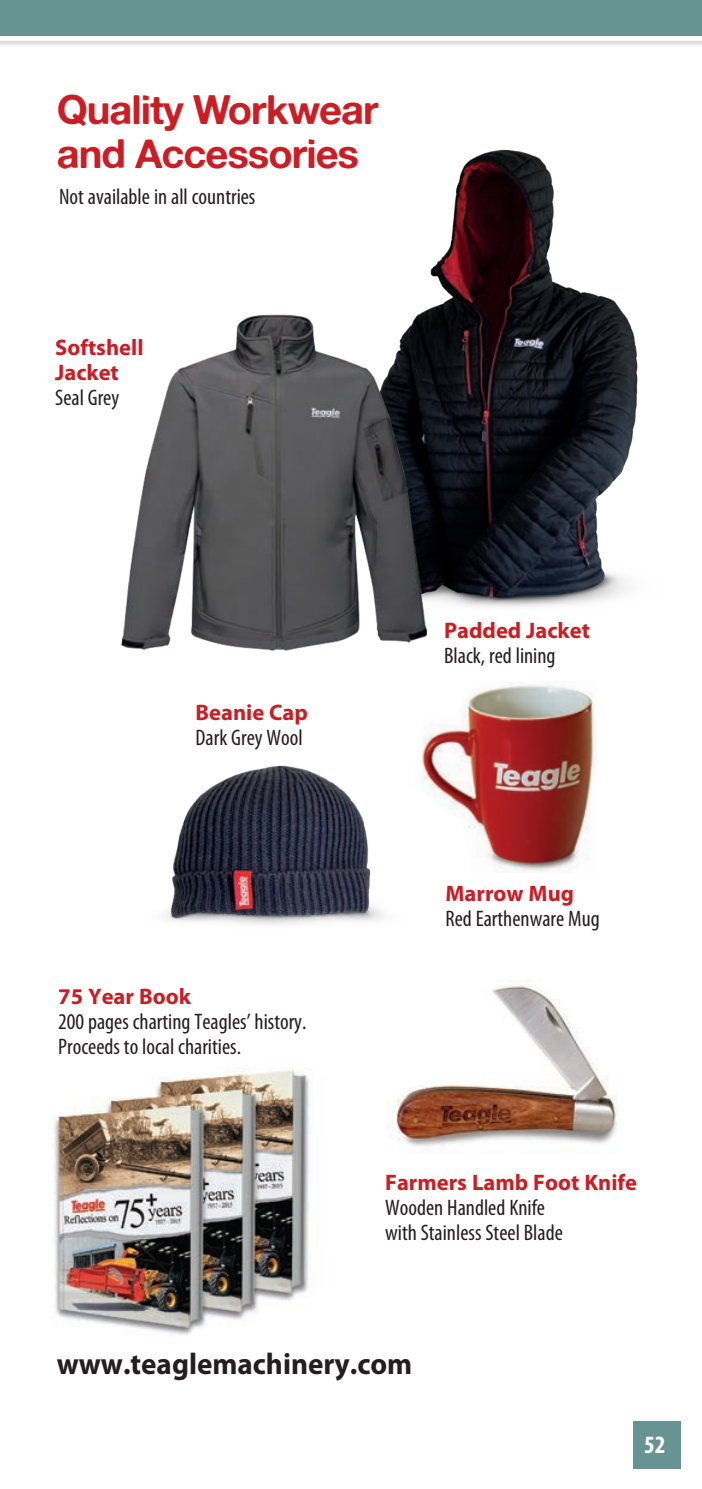
<style>
.page{position:relative;width:702px;height:1489px;background:#fff}
.page>*{position:absolute;margin:0;border:0;box-sizing:border-box;transform-origin:0 0}
.t1{font:40px/44px "Alte Haas Grotesk Bold";letter-spacing:-.025em;color:#cc1d24}
.t2{font:700 30px "Myriad Pro";color:#231f20}
.t3{font:700 condensed 25px "Myriad Pro";color:#fff}
.t4{font:condensed 22.5px/25px "Myriad Pro";color:#231f20}
.t5{font:700 22.5px/25px "Myriad Pro";color:#cc1d24}
</style>
<div class="page">
<div style="left:0;top:36px;width:702px;height:12px;background:#231f20;opacity:.17"></div>
<div style="left:0;top:36px;width:702px;height:5px;background:#fff"></div>
<img style="left:396px;top:981px;width:221px;height:165px">
<img style="left:424px;top:685px;width:171px;height:188px">
<img style="left:53px;top:1068px;width:256px;height:267px">
<img style="left:166px;top:737px;width:274px;height:188px">
<img style="left:430px;top:149px;width:208px;height:458px">
<img style="left:121px;top:306px;width:333px;height:345px">
<div style="left:0;top:0;width:702px;height:35px;background:#679493"></div>
<div style="left:633px;top:1420px;width:47px;height:47px;background:#679493"></div>
<h1 class="t1" style="left:57px;top:87px;width:323px">Quality Workwear and Accessories</h1>
<p class="t4" style="left:59px;top:183px;width:198px">Not available in all countries</p>
<p class="t5" style="left:55px;top:334px;width:90px">Softshell<br>Jacket</p>
<p class="t4" style="left:55px;top:385px;width:66px">Seal Grey</p>
<p class="t5" style="left:196px;top:698px;width:114px">Beanie Cap</p>
<p class="t4" style="left:196px;top:724px;width:109px">Dark Grey Wool</p>
<p class="t5" style="left:444px;top:617px;width:147px">Padded Jacket</p>
<p class="t4" style="left:444px;top:643px;width:113px">Black, red lining</p>
<p class="t5" style="left:58px;top:982px;width:134px">75 Year Book</p>
<p class="t4" style="left:58px;top:1008px;width:250px">200 pages charting Teagles’ history.<br>Proceeds to local charities.</p>
<p class="t5" style="left:445px;top:879px;width:130px">Marrow Mug</p>
<p class="t4" style="left:445px;top:905px;width:156px">Red Earthenware Mug</p>
<p class="t5" style="left:385px;top:1168px;width:253px">Farmers Lamb Foot Knife</p>
<p class="t4" style="left:385px;top:1194px;width:179px">Wooden Handled Knife with Stainless Steel Blade</p>
<h2 class="t2" style="left:57px;top:1344px;width:357px">www.teaglemachinery.com</h2>
<p class="t3" style="left:644px;top:1428px;width:23px">52</p>
</div>
